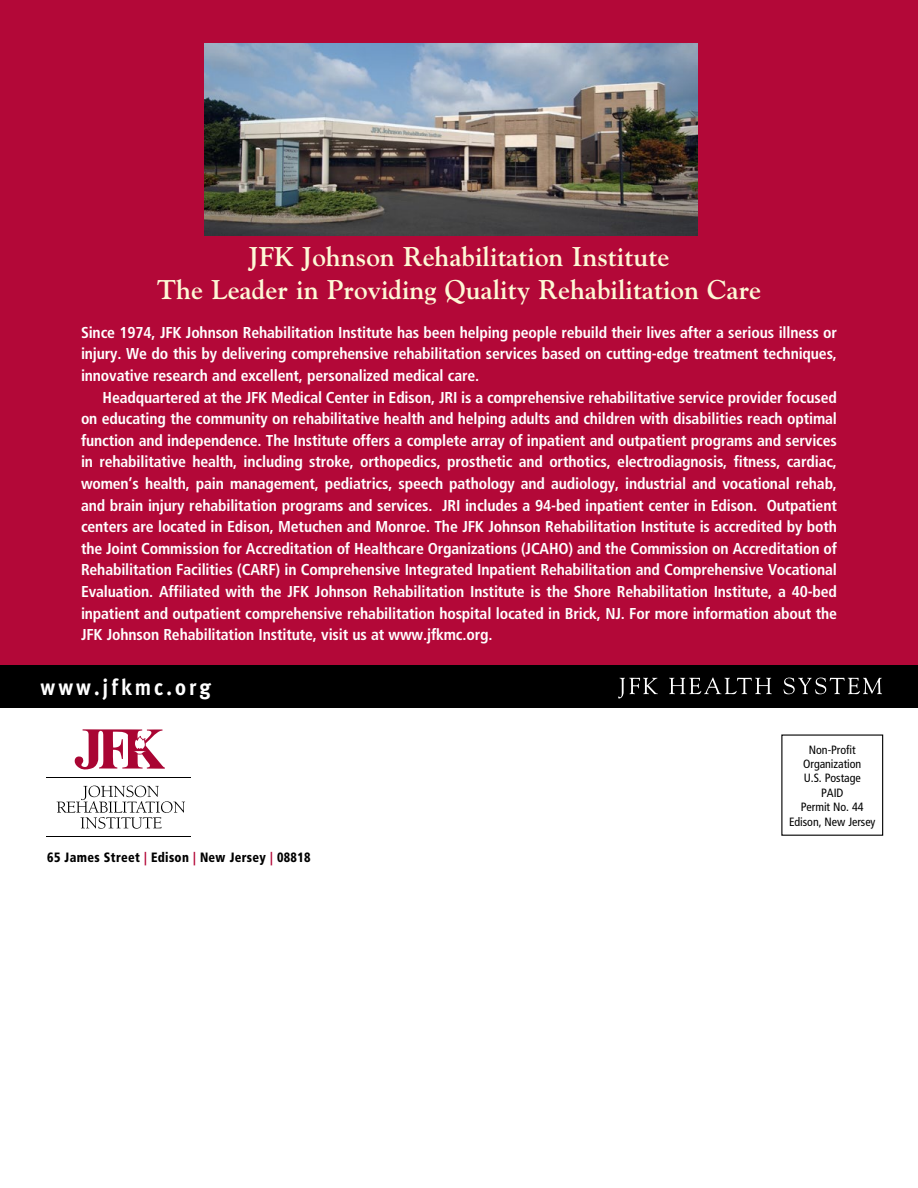
<style>
.page{position:relative;width:918px;height:1188px;background:#fff}
.page>*{position:absolute;margin:0;border:0;box-sizing:border-box;transform-origin:0 0}
.t1{font:700 27px/33px "Goudy";color:#fdf8d6;text-align:center}
.t2{font:700 22.5px "Meta Plus";letter-spacing:.15em;color:#fff;scale:.92 1}
.t3{font:700 condensed 15.75px/21.6px "Frutiger";letter-spacing:-.01em;color:#fff;text-align:justify}
.t4{font:900 condensed 13.5px "Frutiger";letter-spacing:.025em;color:#000;scale:.92 1}
.t5{font:condensed 12px/14.4px "Frutiger";letter-spacing:-.005em;color:#000;text-align:center}
.s1{color:#b30838}
</style>
<div class="page">
<div style="left:0;top:0;width:918px;height:673px;background:#b30838"></div>
<img style="left:205px;top:44px;width:492px;height:191px">
<svg style="left:75px;top:729px;width:90px;height:41px"></svg>
<hr style="left:47px;top:777px;width:144px;height:1px;background:#000">
<hr style="left:47px;top:836px;width:144px;height:1px;background:#000">
<svg style="left:57px;top:786px;width:128px;height:43px"></svg>
<div style="left:0;top:665px;width:918px;height:43px;background:#000"></div>
<svg style="left:618px;top:678px;width:40px;height:20px"></svg>
<svg style="left:669px;top:677px;width:103px;height:17px"></svg>
<svg style="left:784px;top:678px;width:98px;height:16px"></svg>
<h1 class="t1" style="left:157px;top:239px;width:606px">JFK Johnson Rehabilitation Institute<br>The Leader in Providing Quality Rehabilitation Care</h1>
<p class="t3" style="left:81px;top:322px;width:758px">Since 1974, JFK Johnson Rehabilitation Institute has been helping people rebuild their lives after a serious illness or injury. We do this by delivering comprehensive rehabilitation services based on cutting-edge treatment techniques, innovative research and excellent, personalized medical care.</p>
<p class="t3" style="left:81px;top:386px;width:758px;text-indent:22px">Headquartered at the JFK Medical Center in Edison, JRI is a comprehensive rehabilitative service provider focused on educating the community on rehabilitative health and helping adults and children with disabilities reach optimal function and independence. The Institute offers a complete array of inpatient and outpatient programs and services in rehabilitative health, including stroke, orthopedics, prosthetic and orthotics, electrodiagnosis, fitness, cardiac, women’s health, pain management, pediatrics, speech pathology and audiology, industrial and vocational rehab, and brain injury rehabilitation programs and services. JRI includes a 94-bed inpatient center in Edison. Outpatient centers are located in Edison, Metuchen and Monroe. The JFK Johnson Rehabilitation Institute is accredited by both the Joint Commission for Accreditation of Healthcare Organizations (JCAHO) and the Commission on Accreditation of Rehabilitation Facilities (CARF) in Comprehensive Integrated Inpatient Rehabilitation and Comprehensive Vocational Evaluation. Affiliated with the JFK Johnson Rehabilitation Institute is the Shore Rehabilitation Institute, a 40-bed inpatient and outpatient comprehensive rehabilitation hospital located in Brick, NJ. For more information about the JFK Johnson Rehabilitation Institute, visit us at www.jfkmc.org.</p>
<h2 class="t2" style="left:40px;top:674px;width:187px">www.jfkmc.org</h2>
<p class="t4" style="left:47px;top:850px;width:288px">65 James Street <span class="s1">|</span> Edison <span class="s1">|</span> New Jersey <span class="s1">|</span> 08818</p>
<p class="t5" style="left:789px;top:742px;width:88px">Non-Profit<br>Organization<br>U.S. Postage<br>PAID<br>Permit No. 44<br>Edison, New Jersey</p>
</div>
